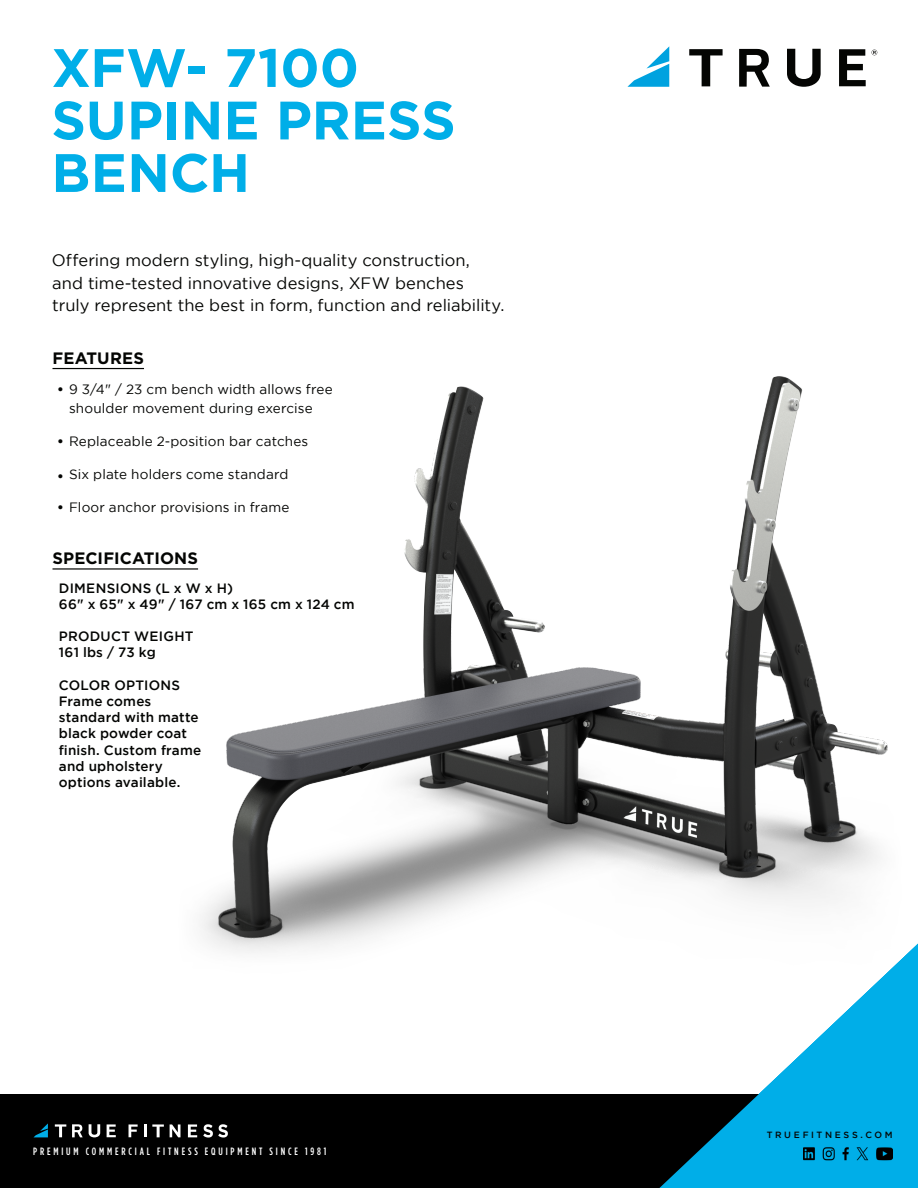
<style>
.page{position:relative;width:918px;height:1188px;background:#fff}
.page>*{position:absolute;margin:0;border:0;box-sizing:border-box;transform-origin:0 0}
.t1{font:700 54px "Gotham";color:#00aee8}
.t2{font:16.5px/22.5px "Gotham";letter-spacing:.005em;color:#040503}
.Force{font:700 16.5px "Gotham";letter-spacing:.005em;color:#040503}
.t3{font:500 13.5px "Gotham";letter-spacing:.015em;color:#040503}
.t4{font:13.5px/19.5px "Gotham";letter-spacing:.01em;color:#040503;text-align:center}
.t5{font:700 13.5px "Gotham";color:#040503}
.t6{font:500 10.65px "Gotham Condensed";letter-spacing:.27em;color:#fff}
.t7{font:500 9px "Gotham";letter-spacing:.295em;color:#040503}
.s1{font-weight:700}
</style>
<div class="page">
<img style="left:198px;top:376px;width:720px;height:577px">
<svg style="left:627px;top:46px;width:42px;height:41px"></svg>
<svg style="left:787px;top:49px;width:34px;height:38px"></svg>
<svg style="left:839px;top:49px;width:27px;height:37px"></svg>
<svg style="left:689px;top:49px;width:34px;height:37px"></svg>
<svg style="left:739px;top:49px;width:31px;height:38px"></svg>
<svg style="left:872px;top:50px;width:5px;height:5px"></svg>
<hr style="left:53px;top:368px;width:91px;height:1px;background:#040503">
<hr style="left:53px;top:568px;width:145px;height:2px;background:#040503">
<div style="left:0;top:1095px;width:918px;height:93px;background:#000"></div>
<svg style="left:659px;top:944px;width:259px;height:244px;fill:#00aee8"></svg>
<svg style="left:34px;top:1123px;width:14px;height:14px"></svg>
<svg style="left:89px;top:1124px;width:11px;height:13px"></svg>
<svg style="left:107px;top:1124px;width:9px;height:13px"></svg>
<svg style="left:55px;top:1124px;width:11px;height:13px"></svg>
<svg style="left:72px;top:1124px;width:11px;height:13px"></svg>
<svg style="left:129px;top:1124px;width:9px;height:13px"></svg>
<svg style="left:144px;top:1124px;width:20px;height:13px"></svg>
<svg style="left:170px;top:1124px;width:10px;height:13px"></svg>
<svg style="left:188px;top:1124px;width:9px;height:13px"></svg>
<svg style="left:203px;top:1124px;width:25px;height:14px"></svg>
<p class="t1" style="left:51px;top:37px;width:309px">XFW- 7100</p>
<p class="t1" style="left:51px;top:89px;width:406px">SUPINE PRESS</p>
<p class="t1" style="left:51px;top:142px;width:200px">BENCH</p>
<p class="t2" style="left:52px;top:249px;width:454px">Offering modern styling, high-quality construction, and time-tested innovative designs, XFW benches truly represent the best in form, function and reliability.</p>
<p class="Force" style="left:53px;top:348px;width:93px">FEATURES</p>
<p class="t4" style="left:57px;top:379px;width:277px"><span class="s1">•</span> 9 3/4" / 23 cm bench width allows free shoulder movement during exercise</p>
<p class="t4" style="left:57px;top:431px;width:253px"><span class="s1">•</span> Replaceable 2-position bar catches</p>
<p class="t4" style="left:69px;top:464px;width:221px">Six plate holders come standard</p>
<p class="t4" style="left:57px;top:497px;width:234px"><span class="s1">•</span> Floor anchor provisions in frame</p>
<p class="t5" style="left:57px;top:468px;width:8px">•</p>
<p class="Force" style="left:53px;top:549px;width:147px">SPECIFICATIONS</p>
<p class="t3" style="left:59px;top:580px;width:176px">DIMENSIONS (L x W x H)</p>
<p class="t3" style="left:59px;top:596px;width:297px">66" x 65" x 49" / 167 cm x 165 cm x 124 cm</p>
<p class="t3" style="left:59px;top:629px;width:136px">PRODUCT WEIGHT</p>
<p class="t3" style="left:59px;top:645px;width:98px">161 lbs / 73 kg</p>
<p class="t3" style="left:59px;top:677px;width:123px">COLOR OPTIONS</p>
<p class="t3" style="left:59px;top:694px;width:94px">Frame comes</p>
<p class="t3" style="left:59px;top:710px;width:141px">standard with matte</p>
<p class="t3" style="left:59px;top:726px;width:130px">black powder coat</p>
<p class="t3" style="left:59px;top:742px;width:144px">finish. Custom frame</p>
<p class="t3" style="left:59px;top:758px;width:106px">and upholstery</p>
<p class="t3" style="left:59px;top:775px;width:123px">options available.</p>
<p class="t6" style="left:33px;top:1145px;width:295px">PREMIUM COMMERCIAL FITNESS EQUIPMENT SINCE 1981</p>
<p class="t7" style="left:767px;top:1129px;width:128px">TRUEFITNESS.COM</p>
</div>
